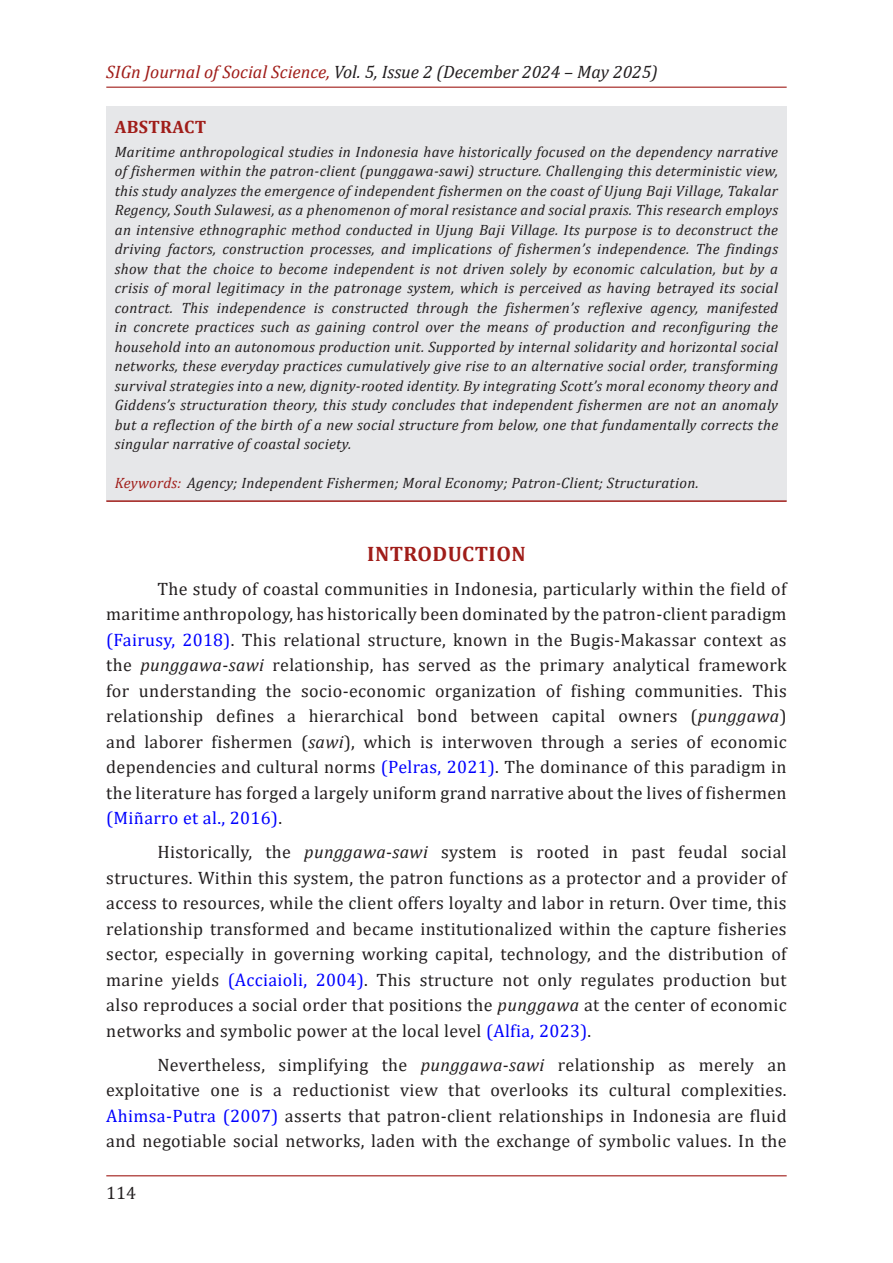
<style>
.page{position:relative;width:893px;height:1263px;background:#fff}
.page>*{position:absolute;margin:0;border:0;box-sizing:border-box;transform-origin:0 0}
.BAB{font:700 21px "Cambria";letter-spacing:.02em;color:#a01d19}
.Isi_1{font:18px/25.5px "Cambria";letter-spacing:.02em;color:#231f20;text-align:justify}
.t1{font:italic 18px "Cambria";color:#231f20}
.Sub_Bab_A{font:700 18px "Cambria";letter-spacing:.02em;color:#a01d19}
.Abstrak{font:italic 15px/19.5px "Cambria";letter-spacing:.02em;color:#231f20;text-align:justify}
.Kata_Kunci{font:italic 15px "Cambria";letter-spacing:.02em;color:#231f20}
.s1{color:#a01d19}
.s2{color:#00f}
.s3{font-style:italic}
</style>
<div class="page">
<hr style="left:106px;top:87px;width:681px;height:1px;background:#a01d19">
<hr style="left:106px;top:1175px;width:681px;height:1px;background:#a01d19">
<div style="left:106px;top:106px;width:681px;height:395px;background:#e6e7e9"></div>
<hr style="left:106px;top:500px;width:681px;height:2px;background:#a01d19">
<p class="t1" style="left:106px;top:59px;width:553px"><span class="s1">SIGn Journal of Social Science,</span> Vol. 5, Issue 2 (December 2024 – May 2025)</p>
<p class="Sub_Bab_A" style="left:115px;top:114px;width:93px">ABSTRACT</p>
<p class="Abstrak" style="left:115px;top:141px;width:665px">Maritime anthropological studies in Indonesia have historically focused on the dependency narrative of fishermen within the patron-client (punggawa-sawi) structure. Challenging this deterministic view, this study analyzes the emergence of independent fishermen on the coast of Ujung Baji Village, Takalar Regency, South Sulawesi, as a phenomenon of moral resistance and social praxis. This research employs an intensive ethnographic method conducted in Ujung Baji Village. Its purpose is to deconstruct the driving factors, construction processes, and implications of fishermen’s independence. The findings show that the choice to become independent is not driven solely by economic calculation, but by a crisis of moral legitimacy in the patronage system, which is perceived as having betrayed its social contract. This independence is constructed through the fishermen’s reflexive agency, manifested in concrete practices such as gaining control over the means of production and reconfiguring the household into an autonomous production unit. Supported by internal solidarity and horizontal social networks, these everyday practices cumulatively give rise to an alternative social order, transforming survival strategies into a new, dignity-rooted identity. By integrating Scott’s moral economy theory and Giddens’s structuration theory, this study concludes that independent fishermen are not an anomaly but a reflection of the birth of a new social structure from below, one that fundamentally corrects the singular narrative of coastal society.</p>
<p class="Kata_Kunci" style="left:115px;top:473px;width:585px"><span class="s1">Keywords:</span> Agency; Independent Fishermen; Moral Economy; Patron-Client; Structuration.</p>
<p class="BAB" style="left:367px;top:539px;width:160px">INTRODUCTION</p>
<p class="Isi_1" style="left:106px;top:576px;width:682px;text-indent:51px">The study of coastal communities in Indonesia, particularly within the field of maritime anthropology, has historically been dominated by the patron-client paradigm <span class="s2">(Fairusy, 2018)</span>. This relational structure, known in the Bugis-Makassar context as the <span class="s3">punggawa</span>-<span class="s3">sawi</span> relationship, has served as the primary analytical framework for understanding the socio-economic organization of fishing communities. This relationship defines a hierarchical bond between capital owners (<span class="s3">punggawa</span>) and laborer fishermen (<span class="s3">sawi</span>), which is interwoven through a series of economic dependencies and cultural norms <span class="s2">(Pelras, 2021)</span>. The dominance of this paradigm in the literature has forged a largely uniform grand narrative about the lives of fishermen <span class="s2">(Miñarro et al., 2016)</span>.</p>
<p class="Isi_1" style="left:106px;top:839px;width:682px;text-indent:51px">Historically, the <span class="s3">punggawa</span>-<span class="s3">sawi</span> system is rooted in past feudal social structures. Within this system, the patron functions as a protector and a provider of access to resources, while the client offers loyalty and labor in return. Over time, this relationship transformed and became institutionalized within the capture fisheries sector, especially in governing working capital, technology, and the distribution of marine yields <span class="s2">(Acciaioli, 2004)</span>. This structure not only regulates production but also reproduces a social order that positions the <span class="s3">punggawa</span> at the center of economic networks and symbolic power at the local level <span class="s2">(Alfia, 2023)</span>.</p>
<p class="Isi_1" style="left:106px;top:1052px;width:682px;text-indent:51px">Nevertheless, simplifying the <span class="s3">punggawa</span>-<span class="s3">sawi</span> relationship as merely an exploitative one is a reductionist view that overlooks its cultural complexities.<br><span class="s2">Ahimsa-Putra (2007)</span> asserts that patron-client relationships in Indonesia are fluid and negotiable social networks, laden with the exchange of symbolic values. In the</p>
<p class="Isi_1" style="left:106px;top:1180px;width:31px">114</p>
</div>
